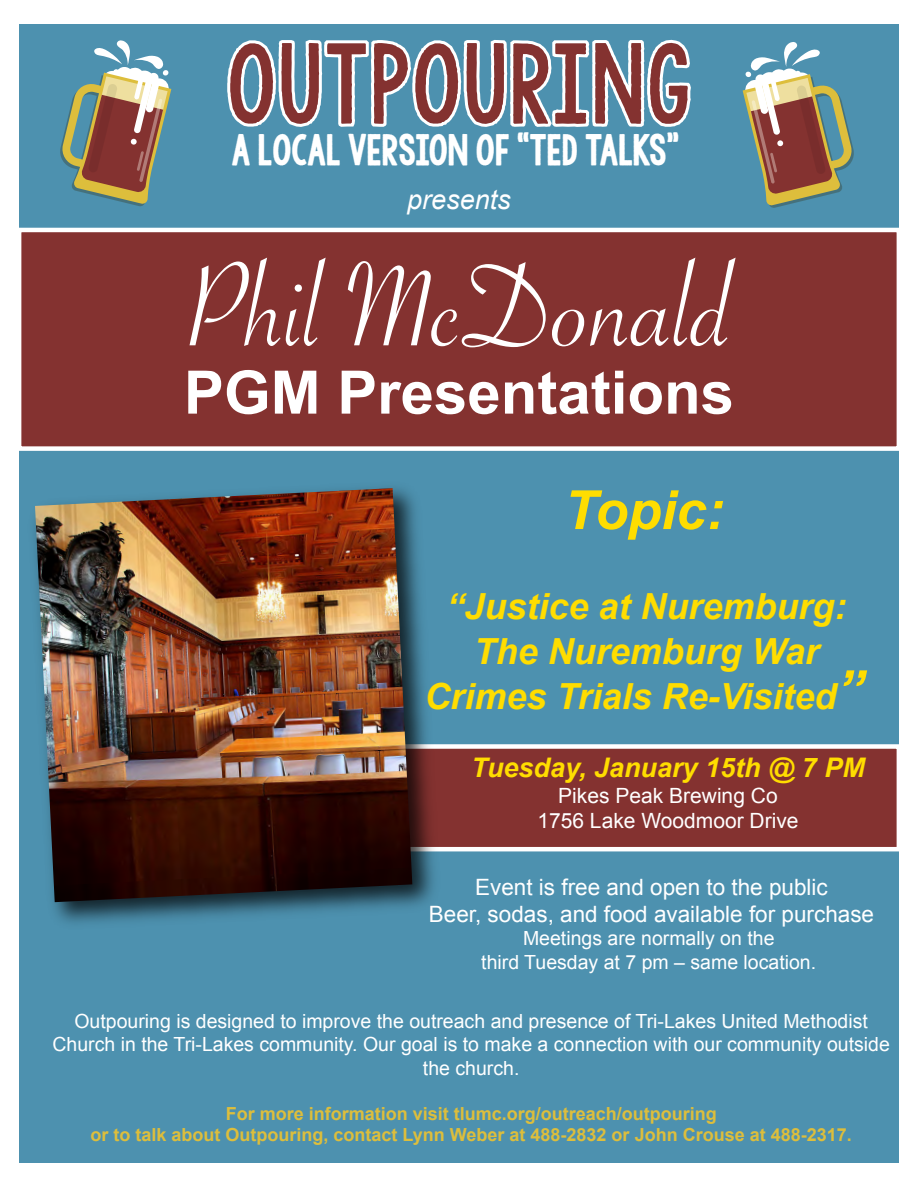
<style>
.page{position:relative;width:918px;height:1188px;background:#fff}
.page>*{position:absolute;margin:0;border:0;box-sizing:border-box;transform-origin:0 0}
.t1{font:127.5px "Savoye Let Plain";color:#fff}
.t2{font:127.5px "KG Tangled Up In You 2";color:#843230;scale:.96 1}
.t3{font:700 60px "Arial";color:#fff}
.t4{font:italic 700 54px "Arial";color:#fd0}
.t5{font:48px "KG Tangled Up In You 2";color:#fff;scale:.96 1}
.t6{font:italic 700 36px/45px "Arial";color:#fd0;text-align:center}
.t7{font:italic 700 27px "Arial";color:#fd0}
.t8{font:italic 27px "Arial";color:#fff}
.t9{font:22.5px/27px "Arial";color:#fff;text-align:center}
.t10{font:21px/25.2px "Arial";color:#fff;text-align:center}
.t11{font:19.5px/23.4px "Arial";color:#fff;text-align:center}
.t12{font:700 18px/21.6px "Arial";color:#ddbe3c;text-align:center}
.s1{font-size:54px}
</style>
<div class="page">
<div style="left:19px;top:25px;width:880px;height:1138px;background:#4d91af"></div>
<svg style="left:227px;top:39px;width:464px;height:88px"></svg>
<div style="left:17px;top:228px;width:884px;height:223px;background:#843230;border:4px solid #fff"></div>
<div style="left:357px;top:744px;width:544px;height:107px;background:#843230;border:4px solid #fff"></div>
<svg style="left:60px;top:40px;width:111px;height:166px"></svg>
<svg style="left:743px;top:42px;width:111px;height:166px"></svg>
<img style="left:34px;top:499px;width:412px;height:424px">
<img style="left:35px;top:488px;width:377px;height:414px">
<h1 class="t2" style="left:226px;top:6px;width:486px">OUTPOURING</h1>
<h3 class="t5" style="left:231px;top:121px;width:468px">A LOCAL VERSION OF “TED TALKS”</h3>
<h3 class="t8" style="left:407px;top:184px;width:105px">presents</h3>
<h1 class="t1" style="left:185px;top:258px;width:549px">Phil McDonald</h1>
<h2 class="t3" style="left:184px;top:359px;width:552px">PGM Presentations</h2>
<h3 class="t4" style="left:564px;top:480px;width:161px">Topic:</h3>
<h3 class="t6" style="left:424px;top:584px;width:441px">“Justice at Nuremburg:<br>The Nuremburg War<br>Crimes Trials Re-Visited<span class="s1">”</span></h3>
<h3 class="t7" style="left:471px;top:753px;width:395px">Tuesday, January 15th @ 7 PM</h3>
<p class="t10" style="left:537px;top:783px;width:263px">Pikes Peak Brewing Co<br>1756 Lake Woodmoor Drive</p>
<p class="t9" style="left:429px;top:874px;width:447px">Event is free and open to the public<br>Beer, sodas, and food available for purchase</p>
<p class="t11" style="left:481px;top:927px;width:336px">Meetings are normally on the<br>third Tuesday at 7 pm – same location.</p>
<p class="t11" style="left:52px;top:1010px;width:839px">Outpouring is designed to improve the outreach and presence of Tri-Lakes United Methodist<br>Church in the Tri-Lakes community. Our goal is to make a connection with our community outside the church.</p>
<p class="t12" style="left:91px;top:1103px;width:763px">For more information visit tlumc.org/outreach/outpouring<br>or to talk about Outpouring, contact Lynn Weber at 488-2832 or John Crouse at 488-2317.</p>
</div>
